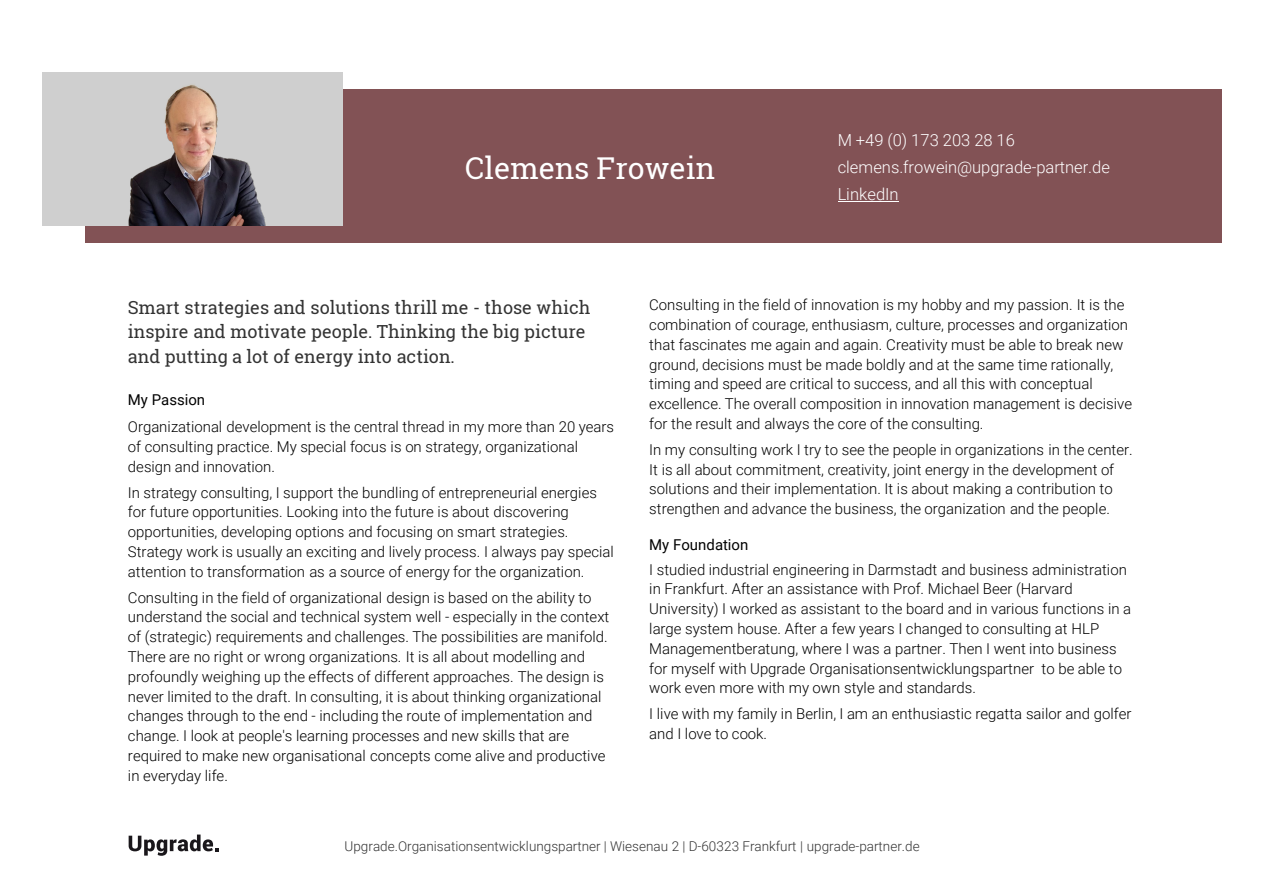
<style>
.page{position:relative;width:1264px;height:894px;background:#fff}
.page>*{position:absolute;margin:0;border:0;box-sizing:border-box;transform-origin:0 0}
.t1{font:30px "Roboto Slab";color:#fff}
.t2{font:18px/24.6px "Roboto Slab";color:#333}
.t3{font:300 16.5px "Roboto";color:#fff}
.t4{font:300 15px/19.8px "Roboto";color:#000}
.t5{font:15px "Roboto";color:#000}
.Slide{font:300 13.5px "Roboto";color:#333}
</style>
<div class="page">
<svg style="left:129px;top:834px;width:90px;height:21px"></svg>
<div style="left:85px;top:89px;width:1136px;height:153px;background:#825255"></div>
<div style="left:42px;top:72px;width:300px;height:153px;background:#cfcfcf"></div>
<hr style="left:837px;top:201px;width:61px;height:1px;background:#fff">
<img style="left:128px;top:84px;width:138px;height:141px">
<h1 class="t1" style="left:465px;top:147px;width:251px">Clemens Frowein</h1>
<p class="t3" style="left:837px;top:129px;width:179px">M +49 (0) 173 203 28 16</p>
<p class="t3" style="left:837px;top:156px;width:274px">clemens.frowein@upgrade-partner.de</p>
<p class="t3" style="left:837px;top:183px;width:62px">LinkedIn</p>
<p class="t2" style="left:128px;top:295px;width:464px">Smart strategies and solutions thrill me - those which inspire and motivate people. Thinking the big picture and putting a lot of energy into action.</p>
<p class="t5" style="left:128px;top:389px;width:79px">My Passion</p>
<p class="t4" style="left:128px;top:416px;width:487px">Organizational development is the central thread in my more than 20 years of consulting practice. My special focus is on strategy, organizational design and innovation.</p>
<p class="t4" style="left:128px;top:481px;width:487px">In strategy consulting, I support the bundling of entrepreneurial energies for future opportunities. Looking into the future is about discovering opportunities, developing options and focusing on smart strategies.<br>Strategy work is usually an exciting and lively process. I always pay special attention to transformation as a source of energy for the organization.</p>
<p class="t4" style="left:128px;top:586px;width:483px">Consulting in the field of organizational design is based on the ability to understand the social and technical system well - especially in the context of (strategic) requirements and challenges. The possibilities are manifold.<br>There are no right or wrong organizations. It is all about modelling and profoundly weighing up the effects of different approaches. The design is never limited to the draft. In consulting, it is about thinking organizational changes through to the end - including the route of implementation and change. I look at people's learning processes and new skills that are required to make new organisational concepts come alive and productive in everyday life.</p>
<p class="t4" style="left:649px;top:294px;width:484px">Consulting in the field of innovation is my hobby and my passion. It is the combination of courage, enthusiasm, culture, processes and organization that fascinates me again and again. Creativity must be able to break new ground, decisions must be made boldly and at the same time rationally, timing and speed are critical to success, and all this with conceptual excellence. The overall composition in innovation management is decisive for the result and always the core of the consulting.</p>
<p class="t4" style="left:649px;top:439px;width:485px">In my consulting work I try to see the people in organizations in the center.<br>It is all about commitment, creativity, joint energy in the development of solutions and their implementation. It is about making a contribution to strengthen and advance the business, the organization and the people.</p>
<p class="t5" style="left:649px;top:534px;width:100px">My Foundation</p>
<p class="t4" style="left:649px;top:558px;width:483px">I studied industrial engineering in Darmstadt and business administration in Frankfurt. After an assistance with Prof. Michael Beer (Harvard University) I worked as assistant to the board and in various functions in a large system house. After a few years I changed to consulting at HLP Managementberatung, where I was a partner. Then I went into business for myself with Upgrade Organisationsentwicklungspartner to be able to work even more with my own style and standards.</p>
<p class="t4" style="left:649px;top:703px;width:483px">I live with my family in Berlin, I am an enthusiastic regatta sailor and golfer and I love to cook.</p>
<p class="Slide" style="left:344px;top:836px;width:576px">Upgrade.Organisationsentwicklungspartner | Wiesenau 2 | D-60323 Frankfurt | upgrade-partner.de</p>
</div>
